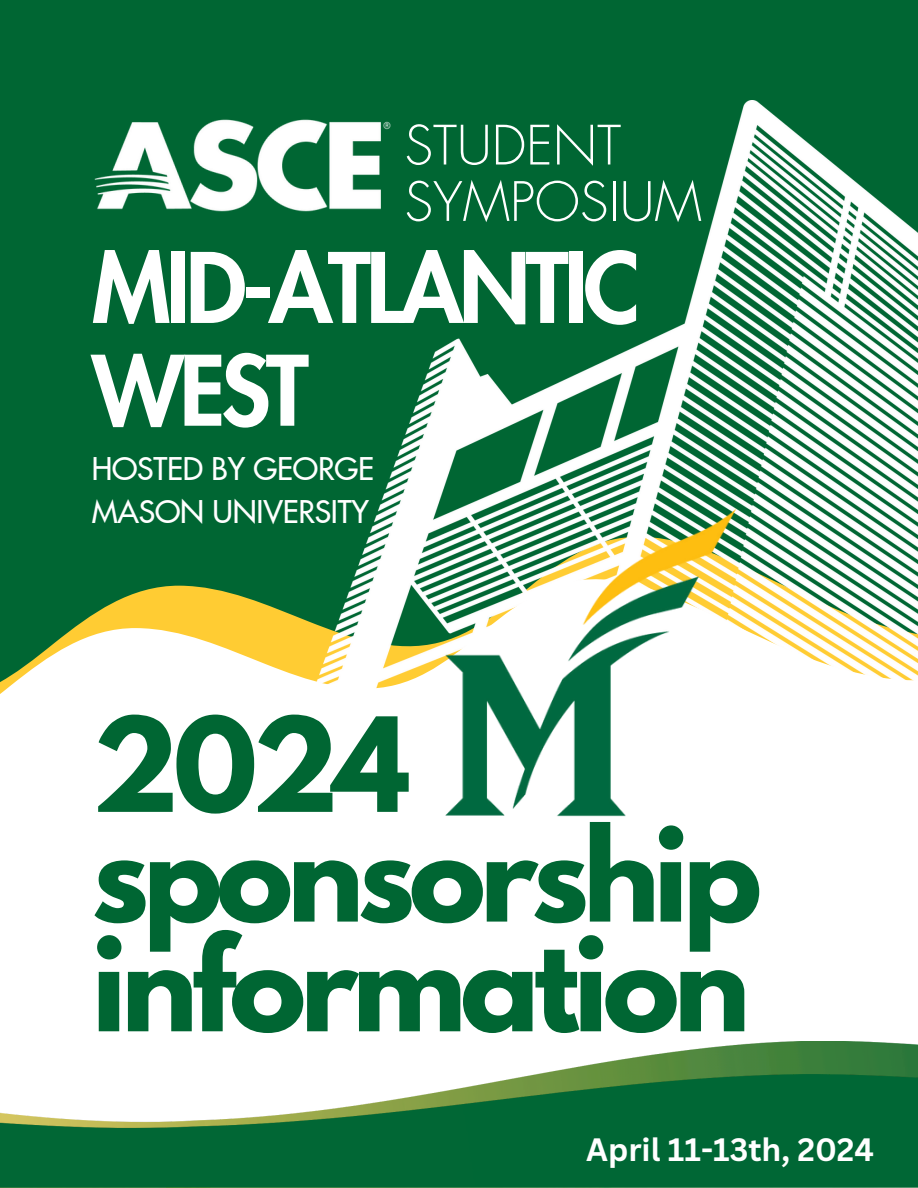
<style>
.page{position:relative;width:918px;height:1188px;background:#063}
.page>*{position:absolute;margin:0;border:0;box-sizing:border-box;transform-origin:0 0}
.t1{font:700 115.8px/109.6px "League Spartan";letter-spacing:-.05em;color:#063}
.t2{font:800 94.2px "Futura LT Pro";letter-spacing:-.045em;color:#fff}
.t3{font:300 52.8px "Futura LT Pro";color:#fff}
.t4{font:700 31.5px "Canva Sans";color:#fff}
.t5{font:500 30.6px "Futura LT Pro";letter-spacing:-.01em;color:#fff}
</style>
<div class="page">
<img style="left:356px;top:101px;width:562px;height:470px">
<svg style="left:0;top:571px;width:918px;height:470px;background:#f0f3e9"></svg>
<img style="left:0;top:1041px;width:918px;height:33px">
<img style="left:0;top:1074px;width:918px;height:114px">
<img style="left:430px;top:492px;width:322px;height:340px">
<img style="left:94px;top:101px;width:303px;height:137px">
<p class="t3" style="left:404px;top:121px;width:218px">STUDENT</p>
<p class="t3" style="left:404px;top:177px;width:299px">SYMPOSIUM</p>
<p class="t2" style="left:92px;top:245px;width:550px">MID-ATLANTIC</p>
<p class="t2" style="left:92px;top:348px;width:218px">WEST</p>
<p class="t5" style="left:92px;top:455px;width:284px">HOSTED BY GEORGE</p>
<p class="t5" style="left:92px;top:497px;width:279px">MASON UNIVERSITY</p>
<p class="t1" style="left:92px;top:725px;width:320px">2024</p>
<p class="t1" style="left:92px;top:835px;width:672px">sponsorship information</p>
<p class="t4" style="left:586px;top:1127px;width:289px">April 11-13th, 2024</p>
</div>
